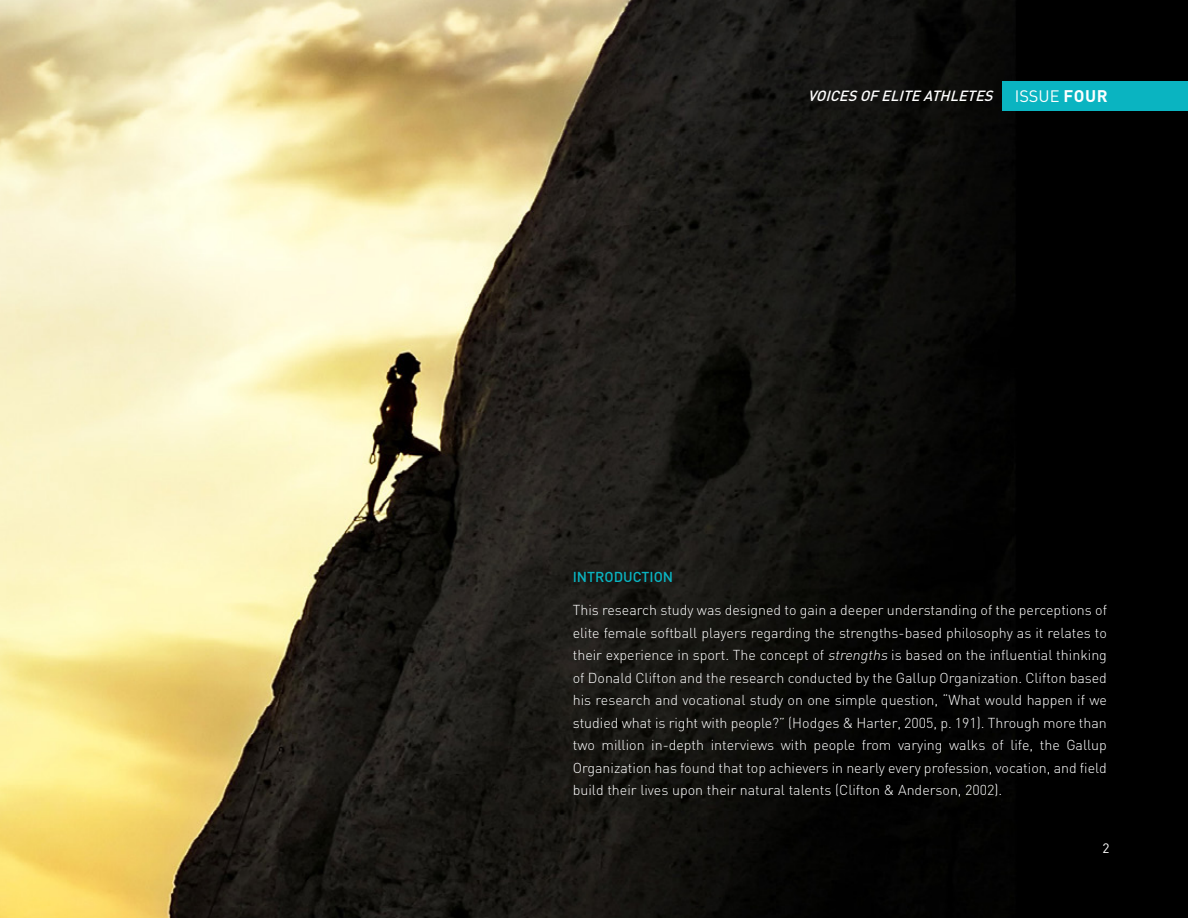
<style>
.page{position:relative;width:1188px;height:918px;background:#fff}
.page>*{position:absolute;margin:0;border:0;box-sizing:border-box;transform-origin:0 0}
.t1{font:16.35px "DIN";color:#fff}
.info_text_intro{font:italic 500 14.55px "DIN";color:#fff}
.QUOTE{font:300 14.25px/22.5px "DIN";color:#fff;text-align:justify}
.QUOTE-2{font:500 14.25px "DIN";color:#0ab4c1}
.t2{font:13.5px "DIN";color:#fff}
.s1{font-weight:700;font-size:16.65px}
.s2{font-style:italic}
</style>
<div class="page">
<img style="left:0;top:0;width:1188px;height:918px">
<div style="left:1002px;top:81px;width:186px;height:29px;background:#0ab4c1"></div>
<p class="info_text_intro" style="left:808px;top:86px;width:191px">VOICESOFELITE ATHLETES</p>
<p class="t1" style="left:1015px;top:86px;width:94px">ISSUE <span class="s1">FOUR</span></p>
<p class="QUOTE-2" style="left:573px;top:568px;width:102px">INTRODUCTION</p>
<p class="QUOTE" style="left:573px;top:599px;width:536px">This research study was designed to gain a deeper understanding of the perceptions of elite female softball players regarding the strengths-based philosophy as it relates to their experience in sport. The concept of <span class="s2">strengths</span> is based on the influential thinking of Donald Clifton and the research conducted by the Gallup Organization. Clifton based his research and vocational study on one simple question, “What would happen if we studied what is right with people?” (Hodges &amp; Harter, 2005, p. 191). Through more than two million in-depth interviews with people from varying walks of life, the Gallup Organization has found that top achievers in nearly every profession, vocation, and field build their lives upon their natural talents (Clifton &amp; Anderson, 2002).</p>
<p class="t2" style="left:1102px;top:839px;width:9px">2</p>
</div>
